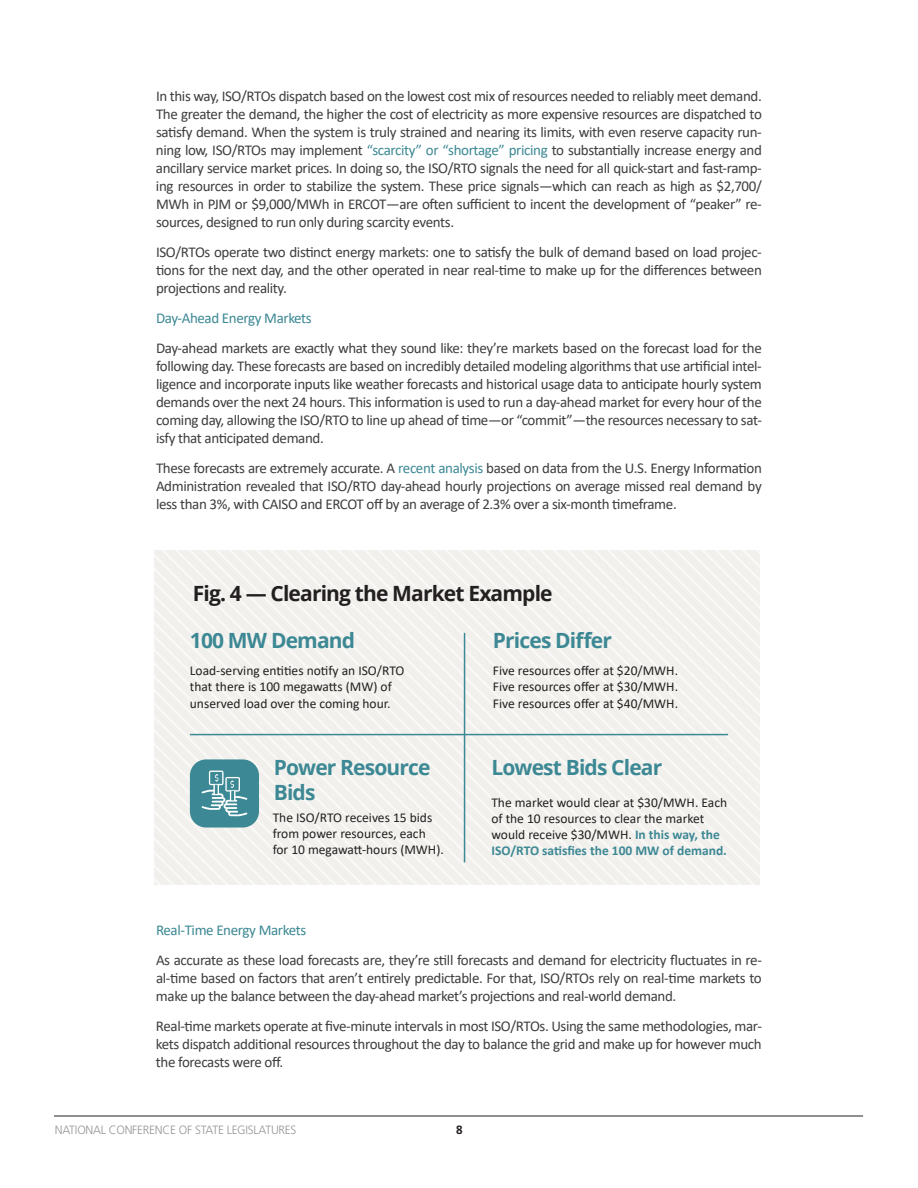
<style>
.page{position:relative;width:918px;height:1188px;background:#fff}
.page>*{position:absolute;margin:0;border:0;box-sizing:border-box;transform-origin:0 0}
.t1{font:700 21px/25.2px "Open Sans";letter-spacing:-.04em;color:#3c8894}
.t2{font:700 21px "Open Sans";letter-spacing:-.04em;color:#231f20}
.t3{font:15px/18px "Calibri";letter-spacing:-.025em;color:#3e3e3f;text-align:justify}
.t4{font:15px "Calibri";letter-spacing:-.025em;color:#3c8894}
.t5{font:13.5px/16.2px "Calibri";color:#231f20}
.t6{font:300 12px "Frutiger LT Std";letter-spacing:-.02em;color:#939598}
.t7{font:700 12px "Frutiger LT Std";color:#231f20}
.s1{color:#3c8894}
.s2{font-weight:700;color:#3c8894}
</style>
<div class="page">
<hr style="left:54px;top:1116px;width:809px;height:1px;background:#231f20">
<svg style="left:287px;top:550px;width:13px;height:335px"></svg>
<svg style="left:300px;top:550px;width:14px;height:335px"></svg>
<svg style="left:314px;top:550px;width:13px;height:335px"></svg>
<svg style="left:327px;top:550px;width:14px;height:335px"></svg>
<svg style="left:341px;top:550px;width:13px;height:335px"></svg>
<svg style="left:354px;top:550px;width:14px;height:335px"></svg>
<svg style="left:368px;top:550px;width:13px;height:335px"></svg>
<svg style="left:381px;top:550px;width:14px;height:335px"></svg>
<svg style="left:395px;top:550px;width:13px;height:335px"></svg>
<svg style="left:408px;top:550px;width:14px;height:335px"></svg>
<svg style="left:422px;top:550px;width:13px;height:335px"></svg>
<svg style="left:435px;top:550px;width:14px;height:335px"></svg>
<svg style="left:449px;top:550px;width:13px;height:335px"></svg>
<svg style="left:462px;top:550px;width:14px;height:335px"></svg>
<svg style="left:476px;top:550px;width:13px;height:335px"></svg>
<svg style="left:489px;top:550px;width:14px;height:335px"></svg>
<svg style="left:503px;top:550px;width:13px;height:335px"></svg>
<svg style="left:516px;top:550px;width:14px;height:335px"></svg>
<svg style="left:530px;top:550px;width:13px;height:335px"></svg>
<svg style="left:543px;top:550px;width:14px;height:335px"></svg>
<svg style="left:557px;top:550px;width:13px;height:335px"></svg>
<svg style="left:570px;top:550px;width:14px;height:335px"></svg>
<svg style="left:584px;top:550px;width:13px;height:335px"></svg>
<svg style="left:597px;top:550px;width:14px;height:335px"></svg>
<svg style="left:611px;top:550px;width:13px;height:335px"></svg>
<svg style="left:624px;top:550px;width:14px;height:335px"></svg>
<svg style="left:638px;top:550px;width:122px;height:335px"></svg>
<hr style="left:464px;top:633px;width:1px;height:229px;background:#3c8894">
<hr style="left:190px;top:734px;width:538px;height:1px;background:#3c8894">
<svg style="left:154px;top:550px;width:126px;height:335px"></svg>
<p class="t3" style="left:156px;top:87px;width:607px">In this way, ISO/RTOs dispatch based on the lowest cost mix of resources needed to reliably meet demand.<br>The greater the demand, the higher the cost of electricity as more expensive resources are dispatched to satisfy demand. When the system is truly strained and nearing its limits, with even reserve capacity run&shy;ning low, ISO/RTOs may implement <span class="s1">“scarcity” or “shortage” pricing</span> to substantially increase energy and ancillary service market prices. In doing so, the ISO/RTO signals the need for all quick-start and fast-ramp&shy;ing resources in order to stabilize the system. These price signals—which can reach as high as $2,700/ MWh in PJM or $9,000/MWh in ERCOT—are often sufficient to incent the development of “peaker” re&shy;sources, designed to run only during scarcity events.</p>
<p class="t3" style="left:156px;top:243px;width:607px">ISO/RTOs operate two distinct energy markets: one to satisfy the bulk of demand based on load projec&shy;tions for the next day, and the other operated in near real-time to make up for the differences between projections and reality.</p>
<p class="t4" style="left:156px;top:308px;width:157px">Day-Ahead Energy Markets</p>
<p class="t3" style="left:156px;top:339px;width:608px">Day-ahead markets are exactly what they sound like: they’re markets based on the forecast load for the following day. These forecasts are based on incredibly detailed modeling algorithms that use artificial intel&shy;ligence and incorporate inputs like weather forecasts and historical usage data to anticipate hourly system demands over the next 24 hours. This information is used to run a day-ahead market for every hour of the coming day, allowing the ISO/RTO to line up ahead of time—or “commit”—the resources necessary to sat&shy;isfy that anticipated demand.</p>
<p class="t3" style="left:156px;top:459px;width:607px">These forecasts are extremely accurate. A <span class="s1">recent analysis</span> based on data from the U.S. Energy Information Administration revealed that ISO/RTO day-ahead hourly projections on average missed real demand by less than 3%, with CAISO and ERCOT off by an average of 2.3% over a six-month timeframe.</p>
<p class="t2" style="left:193px;top:578px;width:361px">Fig. 4 — Clearing the Market Example</p>
<h3 class="t1" style="left:190px;top:627px;width:167px">100 MW Demand</h3>
<p class="t5" style="left:190px;top:662px;width:216px">Load-serving entities notify an ISO/RTO that there is 100 megawatts (MW) of unserved load over the coming hour.</p>
<h3 class="t1" style="left:493px;top:627px;width:121px">Prices Differ</h3>
<p class="t5" style="left:493px;top:662px;width:187px;text-align:justify">Five resources offer at $20/MWH.<br>Five resources offer at $30/MWH.<br>Five resources offer at $40/MWH.</p>
<h3 class="t1" style="left:274px;top:754px;width:158px">Power Resource<br>Bids</h3>
<p class="t5" style="left:273px;top:809px;width:173px">The ISO/RTO receives 15 bids from power resources, each for 10 megawatt-hours (MWH).</p>
<h3 class="t1" style="left:491px;top:754px;width:172px">Lowest Bids Clear</h3>
<p class="t5" style="left:491px;top:794px;width:237px">The market would clear at $30/MWH. Each of the 10 resources to clear the market would receive $30/MWH. <span class="s2">In this way, the ISO/RTO satisfies the 100 MW of demand.</span></p>
<p class="t4" style="left:156px;top:920px;width:152px">Real-Time Energy Markets</p>
<p class="t3" style="left:156px;top:951px;width:608px">As accurate as these load forecasts are, they’re still forecasts and demand for electricity fluctuates in re&shy;al-time based on factors that aren’t entirely predictable. For that, ISO/RTOs rely on real-time markets to make up the balance between the day-ahead market’s projections and real-world demand.</p>
<p class="t3" style="left:156px;top:1017px;width:608px">Real-time markets operate at five-minute intervals in most ISO/RTOs. Using the same methodologies, mar&shy;kets dispatch additional resources throughout the day to balance the grid and make up for however much the forecasts were off.</p>
<p class="t6" style="left:55px;top:1123px;width:243px">NATIONAL CONFERENCE OF STATE LEGISLATURES</p>
<p class="t7" style="left:456px;top:1123px;width:8px">8</p>
</div>
